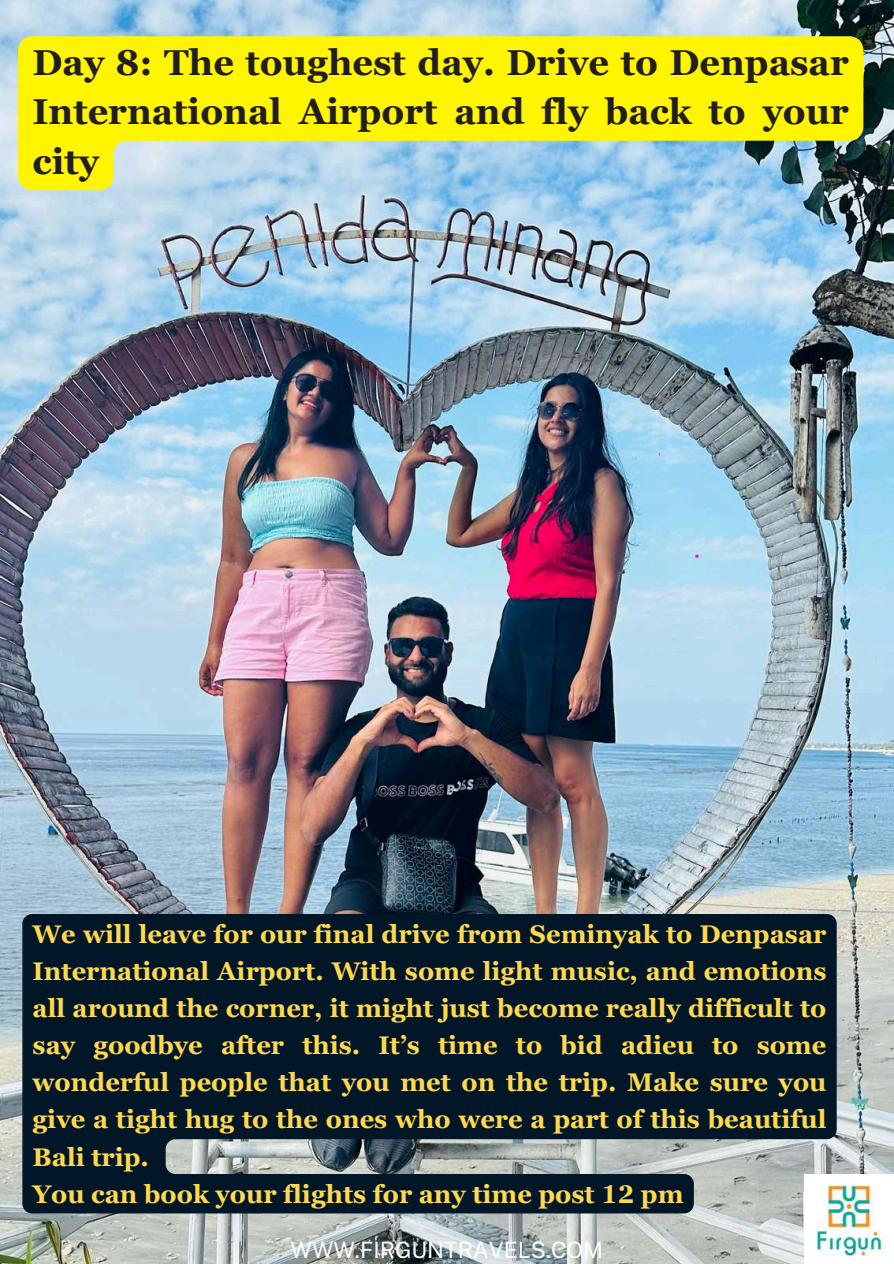
<style>
.page{position:relative;width:894px;height:1264px;background:#fff}
.page>*{position:absolute;margin:0;border:0;box-sizing:border-box;transform-origin:0 0}
.t1{font:700 36px/49.5px "Georgia Pro";color:#221e1f;text-align:justify}
.t2{font:700 25.5px/37.2px "Georgia Pro";color:#ffd84d}
.t3{font:22.5px "Public Sans";color:#fefffe}
</style>
<div class="page">
<img style="left:0;top:0;width:893px;height:1263px">
<img style="left:804px;top:1174px;width:88px;height:88px">
<svg style="left:22px;top:914px;width:814px;height:299px;fill:#011627"></svg>
<svg style="left:18px;top:36px;width:845px;height:154px;fill:#fff501"></svg>
<h1 class="t1" style="left:33px;top:38px;width:817px">Day 8: The toughest day. Drive to Denpasar International Airport and fly back to your city</h1>
<p class="t2" style="left:33px;top:915px;width:795px">We will leave for our final drive from Seminyak to Denpasar International Airport. With some light music, and emotions all around the corner, it might just become really difficult to say goodbye after this. It’s time to bid adieu to some wonderful people that you met on the trip. Make sure you give a tight hug to the ones who were a part of this beautiful Bali trip.<br>You can book your flights for any time post 12 pm</p>
<p class="t3" style="left:290px;top:1236px;width:314px">WWW.FIRGUNTRAVELS.COM</p>
</div>
